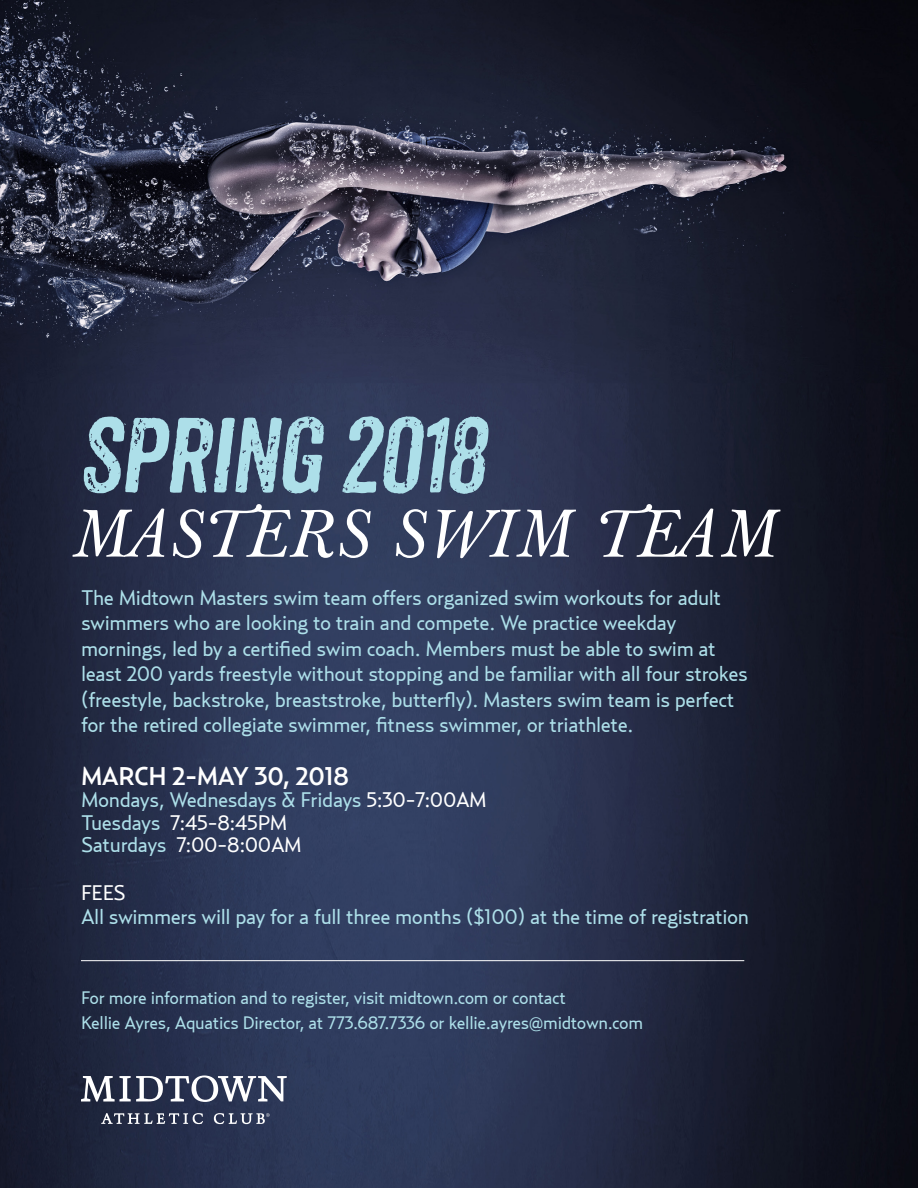
<style>
.page{position:relative;width:918px;height:1188px;background:#fff}
.page>*{position:absolute;margin:0;border:0;box-sizing:border-box;transform-origin:0 0}
.t1{font:italic 103.35px "Anodyne";letter-spacing:-.03em;color:#addfe9}
.t2{font:italic 65.55px "J Baskerville";letter-spacing:.015em;color:#fff}
.t3{font:500 25.5px "Relay";letter-spacing:-.02em;color:#fff}
.t4{font:21px/25.5px "Relay";letter-spacing:-.02em;color:#addfe9}
.t5{font:21px "Relay";letter-spacing:-.02em;color:#fff}
.t6{font:18px "Relay";letter-spacing:-.02em;color:#addfe9}
.s1{color:#fff}
.s2{color:#addfe9}
</style>
<div class="page">
<img style="left:0;top:0;width:918px;height:1188px">
<svg style="left:101px;top:1113px;width:102px;height:11px"></svg>
<svg style="left:81px;top:1076px;width:206px;height:26px"></svg>
<svg style="left:214px;top:1113px;width:56px;height:11px"></svg>
<hr style="left:81px;top:960px;width:663px;height:1px;background:#fff">
<p class="t1" style="left:77px;top:393px;width:411px">SPRING 2018</p>
<p class="t2" style="left:71px;top:495px;width:709px">MASTERS SWIM TEAM</p>
<p class="t4" style="left:81px;top:584px;width:669px">The Midtown Masters swim team offers organized swim workouts for adult swimmers who are looking to train and compete. We practice weekday mornings, led by a certified swim coach. Members must be able to swim at least 200 yards freestyle without stopping and be familiar with all four strokes (freestyle, backstroke, breaststroke, butterfly). Masters swim team is perfect for the retired collegiate swimmer, fitness swimmer, or triathlete.</p>
<p class="t3" style="left:81px;top:761px;width:270px">MARCH 2-MAY 30, 2018</p>
<p class="t4" style="left:81px;top:786px;width:407px">Mondays, Wednesdays &amp; Fridays <span class="s1">5:30-7:00AM</span></p>
<p class="t5" style="left:81px;top:810px;width:208px"><span class="s2">Tuesdays</span> 7:45-8:45PM</p>
<p class="t5" style="left:81px;top:832px;width:222px"><span class="s2">Saturdays</span> 7:00-8:00AM</p>
<p class="t5" style="left:81px;top:880px;width:47px">FEES</p>
<p class="t4" style="left:81px;top:903px;width:670px">All swimmers will pay for a full three months ($100) at the time of registration</p>
<p class="t6" style="left:81px;top:987px;width:487px">For more information and to register, visit midtown.com or contact</p>
<p class="t6" style="left:81px;top:1012px;width:564px">Kellie Ayres, Aquatics Director, at 773.687.7336 or kellie.ayres@midtown.com</p>
</div>
